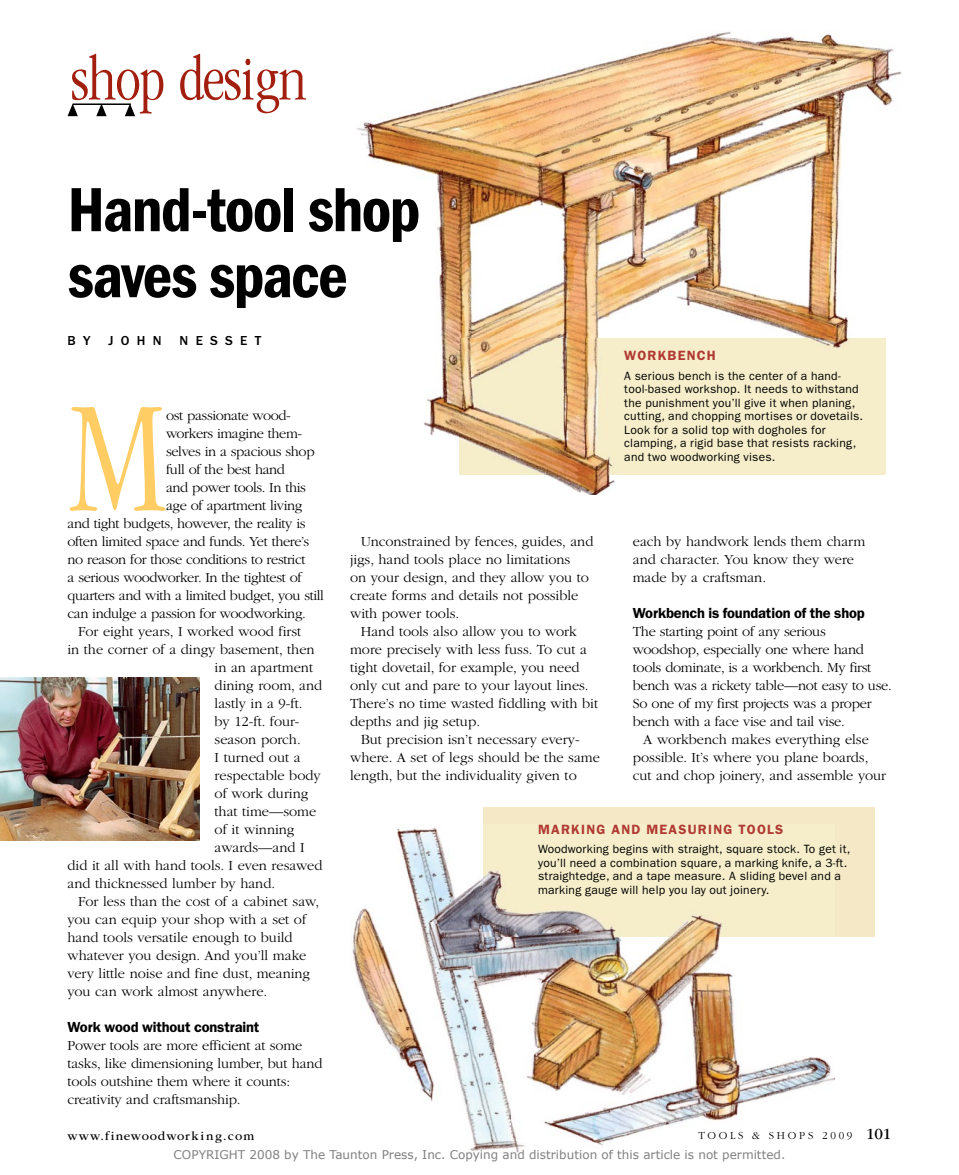
<style>
.page{position:relative;width:959px;height:1175px;background:#fff}
.page>*{position:absolute;margin:0;border:0;box-sizing:border-box;transform-origin:0 0}
.t1{font:300 condensed 163.8px "ITC Garamond Std";color:#ffcd64}
.t2{font:64.5px/66px "ITC Franklin Gothic Std Dm Cd";letter-spacing:-.025em;color:#000}
.t3{font:300 condensed 64.5px "ITC Garamond Std";letter-spacing:-.015em;color:#a21e0e}
.t4{font:600 14.7px "ITC Franklin Gothic Std";letter-spacing:-.01em;color:#000}
.t5{font:300 14.4px/18px "ITC Garamond Std";color:#000}
.t6{font:300 14.4px "ITC Garamond Std";letter-spacing:-.025em;color:#000}
.t7{font:300 14.4px "ITC Garamond Std";letter-spacing:-.02em;color:#000}
.t8{font:600 13.5px "ITC Franklin Gothic Std";letter-spacing:.09em;color:#b13933}
.t9{font:500 13.5px "ITC Franklin Gothic Std";letter-spacing:.54em;color:#000}
.t10{font:12.75px "ITC Garamond Std";letter-spacing:.09em;color:#000}
.t11{font:12px/13.5px "ITC Franklin Gothic Std";letter-spacing:.02em;color:#000}
.t12{font:12px "Verdana";color:#808080}
.t13{font:300 11.1px "ITC Garamond Std";letter-spacing:.24em;color:#000}
.s1{font-weight:400;font-size:16.05px}
</style>
<div class="page">
<div style="left:483px;top:807px;width:392px;height:129px;background:#f5e8c7"></div>
<img style="left:356px;top:49px;width:301px;height:202px">
<img style="left:657px;top:31px;width:245px;height:317px">
<img style="left:424px;top:251px;width:77px;height:186px">
<img style="left:501px;top:251px;width:157px;height:87px">
<img style="left:885px;top:348px;width:1px;height:127px">
<img style="left:547px;top:475px;width:68px;height:20px">
<img style="left:459px;top:338px;width:426px;height:137px">
<img style="left:352px;top:827px;width:159px;height:325px">
<img style="left:511px;top:936px;width:323px;height:216px">
<img style="left:483px;top:827px;width:241px;height:109px">
<img style="left:0;top:677px;width:200px;height:163px">
<svg style="left:68px;top:104px;width:10px;height:12px"></svg>
<svg style="left:96px;top:105px;width:11px;height:11px"></svg>
<svg style="left:125px;top:105px;width:10px;height:11px"></svg>
<hr style="left:73px;top:103px;width:58px;height:2px;background:#000">
<h2 class="t3" style="left:71px;top:43px;width:237px">shop design</h2>
<h2 class="t2" style="left:68px;top:177px;width:354px">Hand-tool shop saves space</h2>
<p class="t9" style="left:68px;top:333px;width:24px">B Y</p>
<p class="t9" style="left:108px;top:333px;width:54px">JOHN</p>
<p class="t9" style="left:180px;top:333px;width:83px">NESSET</p>
<h1 class="t1" style="left:68px;top:368px;width:102px">M</h1>
<p class="t6" style="left:166px;top:408px;width:126px">ost passionate wood-</p>
<p class="t6" style="left:166px;top:426px;width:138px">workers imagine them-</p>
<p class="t6" style="left:166px;top:444px;width:150px">selves in a spacious shop</p>
<p class="t6" style="left:166px;top:462px;width:120px">full of the best hand</p>
<p class="t6" style="left:166px;top:480px;width:141px">and power tools. In this</p>
<p class="t6" style="left:166px;top:498px;width:138px">age of apartment living</p>
<p class="t6" style="left:67px;top:516px;width:239px">and tight budgets, however, the reality is</p>
<p class="t6" style="left:67px;top:534px;width:243px">often limited space and funds. Yet there’s</p>
<p class="t6" style="left:67px;top:552px;width:239px">no reason for those conditions to restrict</p>
<p class="t6" style="left:67px;top:570px;width:236px">a serious woodworker. In the tightest of</p>
<p class="t6" style="left:67px;top:588px;width:258px">quarters and with a limited budget, you still</p>
<p class="t6" style="left:67px;top:606px;width:240px">can indulge a passion for woodworking.</p>
<p class="t5" style="left:78px;top:623px;width:225px">For eight years, I worked wood first</p>
<p class="t5" style="left:67px;top:641px;width:248px">in the corner of a dingy basement, then</p>
<p class="t5" style="left:215px;top:659px;width:100px">in an apartment</p>
<p class="t5" style="left:215px;top:677px;width:109px">dining room, and</p>
<p class="t5" style="left:215px;top:695px;width:89px">lastly in a 9-ft.</p>
<p class="t5" style="left:215px;top:713px;width:86px">by 12-ft. four-</p>
<p class="t5" style="left:215px;top:731px;width:88px">season porch.</p>
<p class="t5" style="left:215px;top:749px;width:87px">I turned out a</p>
<p class="t5" style="left:215px;top:767px;width:108px">respectable body</p>
<p class="t5" style="left:215px;top:785px;width:95px">of work during</p>
<p class="t5" style="left:215px;top:803px;width:103px">that time—some</p>
<p class="t5" style="left:215px;top:821px;width:81px">of it winning</p>
<p class="t5" style="left:215px;top:839px;width:92px">awards—and I</p>
<p class="t5" style="left:67px;top:857px;width:256px">did it all with hand tools. I even resawed</p>
<p class="t5" style="left:67px;top:875px;width:209px">and thicknessed lumber by hand.</p>
<p class="t5" style="left:78px;top:893px;width:243px">For less than the cost of a cabinet saw,</p>
<p class="t5" style="left:67px;top:911px;width:240px">you can equip your shop with a set of</p>
<p class="t5" style="left:67px;top:929px;width:226px">hand tools versatile enough to build</p>
<p class="t5" style="left:67px;top:947px;width:240px">whatever you design. And you’ll make</p>
<p class="t5" style="left:67px;top:965px;width:244px">very little noise and fine dust, meaning</p>
<p class="t5" style="left:67px;top:983px;width:201px">you can work almost anywhere.</p>
<p class="t4" style="left:68px;top:1018px;width:193px">Work wood without constraint</p>
<p class="t5" style="left:68px;top:1037px;width:256px">Power tools are more efficient at some tasks, like dimensioning lumber, but hand tools outshine them where it counts: creativity and craftsmanship.</p>
<p class="t8" style="left:624px;top:348px;width:93px">WORKBENCH</p>
<p class="t11" style="left:624px;top:369px;width:240px">A serious bench is the center of a hand&shy;tool-based workshop. It needs to withstand the punishment you’ll give it when planing, cutting, and chopping mortises or dovetails.<br>Look for a solid top with dogholes for clamping, a rigid base that resists racking, and two woodworking vises.</p>
<p class="t5" style="left:350px;top:533px;width:245px;text-indent:10px">Unconstrained by fences, guides, and jigs, hand tools place no limitations<br>on your design, and they allow you to create forms and details not possible with power tools.</p>
<p class="t5" style="left:350px;top:623px;width:249px;text-indent:10px">Hand tools also allow you to work more precisely with less fuss. To cut a tight dovetail, for example, you need only cut and pare to your layout lines.<br>There’s no time wasted fiddling with bit depths and jig setup.</p>
<p class="t5" style="left:350px;top:731px;width:251px;text-indent:10px">But precision isn’t necessary every&shy;where. A set of legs should be the same length, but the individuality given to</p>
<p class="t5" style="left:633px;top:533px;width:234px">each by handwork lends them charm and character. You know they were made by a craftsman.</p>
<p class="t4" style="left:633px;top:604px;width:233px">Workbench is foundation of the shop</p>
<p class="t7" style="left:633px;top:624px;width:194px">The starting point of any serious</p>
<p class="t7" style="left:633px;top:642px;width:232px">woodshop, especially one where hand</p>
<p class="t7" style="left:633px;top:660px;width:240px">tools dominate, is a workbench. My first</p>
<p class="t7" style="left:633px;top:678px;width:260px">bench was a rickety table—not easy to use.</p>
<p class="t7" style="left:633px;top:696px;width:240px">So one of my first projects was a proper</p>
<p class="t7" style="left:633px;top:714px;width:213px">bench with a face vise and tail vise.</p>
<p class="t5" style="left:643px;top:731px;width:227px">A workbench makes everything else</p>
<p class="t5" style="left:633px;top:749px;width:237px">possible. It’s where you plane boards,</p>
<p class="t5" style="left:633px;top:767px;width:255px">cut and chop joinery, and assemble your</p>
<p class="t8" style="left:538px;top:821px;width:247px">MARKING AND MEASURING TOOLS</p>
<p class="t11" style="left:538px;top:842px;width:314px">Woodworking begins with straight, square stock. To get it, you’ll need a combination square, a marking knife, a 3-ft. straightedge, and a tape measure. A sliding bevel and a marking gauge will help you lay out joinery.</p>
<p class="t10" style="left:68px;top:1128px;width:188px">www.finewoodworking.com</p>
<p class="t13" style="left:698px;top:1129px;width:194px">TOOLS &amp; SHOPS 2009 <span class="s1">101</span></p>
<p class="t12" style="left:174px;top:1146px;width:613px">COPYRIGHT 2008 by The Taunton Press, Inc. Copying and distribution of this article is not permitted.</p>
</div>
